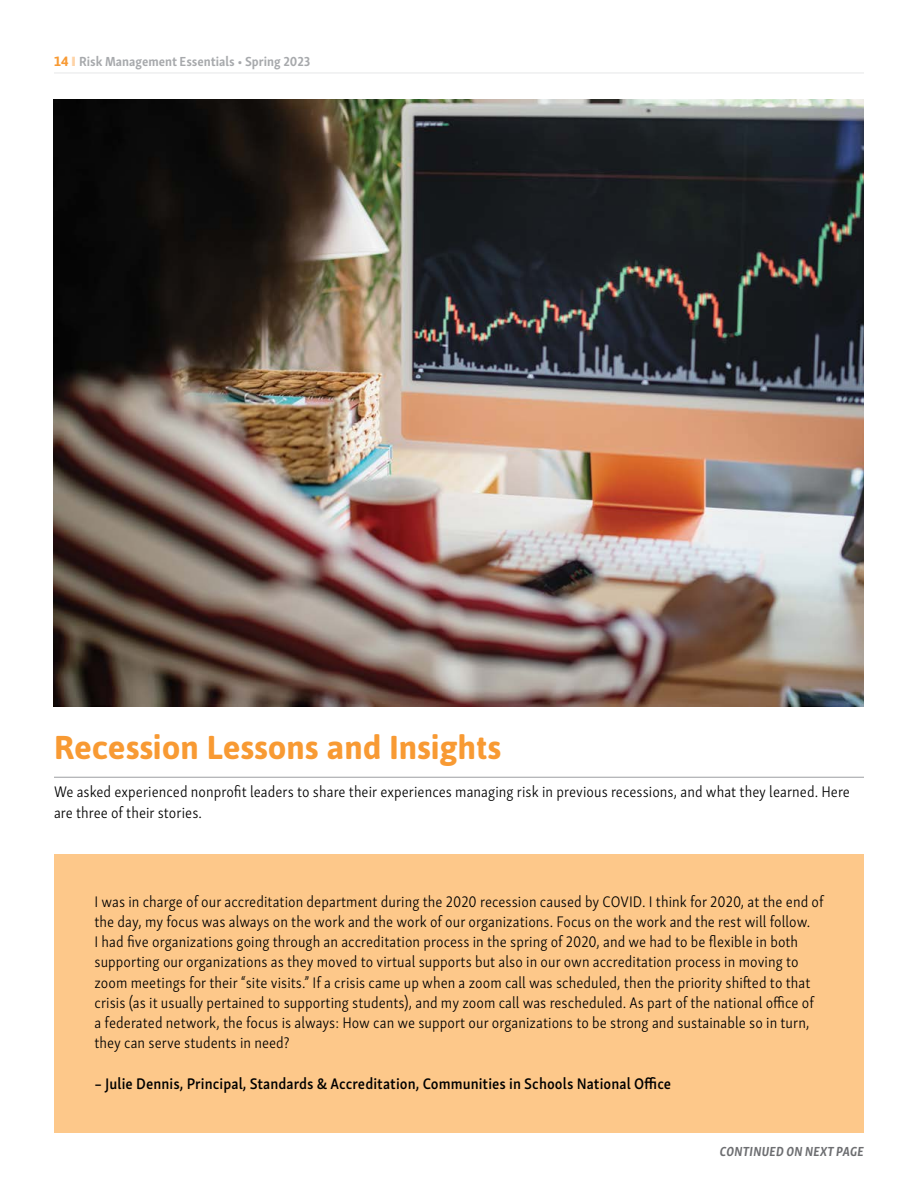
<style>
.page{position:relative;width:918px;height:1188px;background:#fff}
.page>*{position:absolute;margin:0;border:0;box-sizing:border-box;transform-origin:0 0}
.t1{font:700 33px "Asap";color:#f89a33}
.t2{font:300 15.75px/20.2px "Skolar Sans Latn Cn";letter-spacing:.005em;color:#000}
.t3{font:600 15.75px "Skolar Sans Latn Cn";letter-spacing:.005em;color:#000}
.t4{font:700 13.5px "Skolar Sans Latn Cn";color:#a7a9ac}
.t5{font:italic 700 13.5px "Skolar Sans Latn Cn";letter-spacing:.02em;color:#6d6e71}
.s1{font-family:"Asap";color:#f89a33}
.s2{color:#fed3a6}
</style>
<div class="page">
<hr style="left:54px;top:73px;width:810px;height:1px;background:#e6e7e8">
<hr style="left:54px;top:777px;width:810px;height:1px;background:#a7a9ac">
<img style="left:54px;top:99px;width:810px;height:607px">
<div style="left:54px;top:854px;width:810px;height:239px;background:#fdc88a"></div>
<div style="left:54px;top:1037px;width:810px;height:96px;background:#fdc88a"></div>
<p class="t4" style="left:54px;top:50px;width:258px"><span class="s1">14</span> <span class="s2">❙</span> Risk Management Essentials • Spring 2023</p>
<h1 class="t1" style="left:54px;top:726px;width:449px">Recession Lessons and Insights</h1>
<p class="t2" style="left:54px;top:781px;width:798px">We asked experienced nonprofit leaders to share their experiences managing risk in previous recessions, and what they learned. Here are three of their stories.</p>
<p class="t2" style="left:94px;top:890px;width:731px">I was in charge of our accreditation department during the 2020 recession caused by COVID. I think for 2020, at the end of the day, my focus was always on the work and the work of our organizations. Focus on the work and the rest will follow.<br>I had five organizations going through an accreditation process in the spring of 2020, and we had to be flexible in both supporting our organizations as they moved to virtual supports but also in our own accreditation process in moving to zoom meetings for their “site visits.” If a crisis came up when a zoom call was scheduled, then the priority shifted to that crisis (as it usually pertained to supporting students), and my zoom call was rescheduled. As part of the national office of a federated network, the focus is always: How can we support our organizations to be strong and sustainable so in turn, they can serve students in need?</p>
<p class="t3" style="left:94px;top:1071px;width:578px">– Julie Dennis, Principal, Standards &amp; Accreditation, Communities in Schools National Office</p>
<p class="t5" style="left:720px;top:1141px;width:146px">CONTINUED ON NEXT PAGE</p>
</div>
